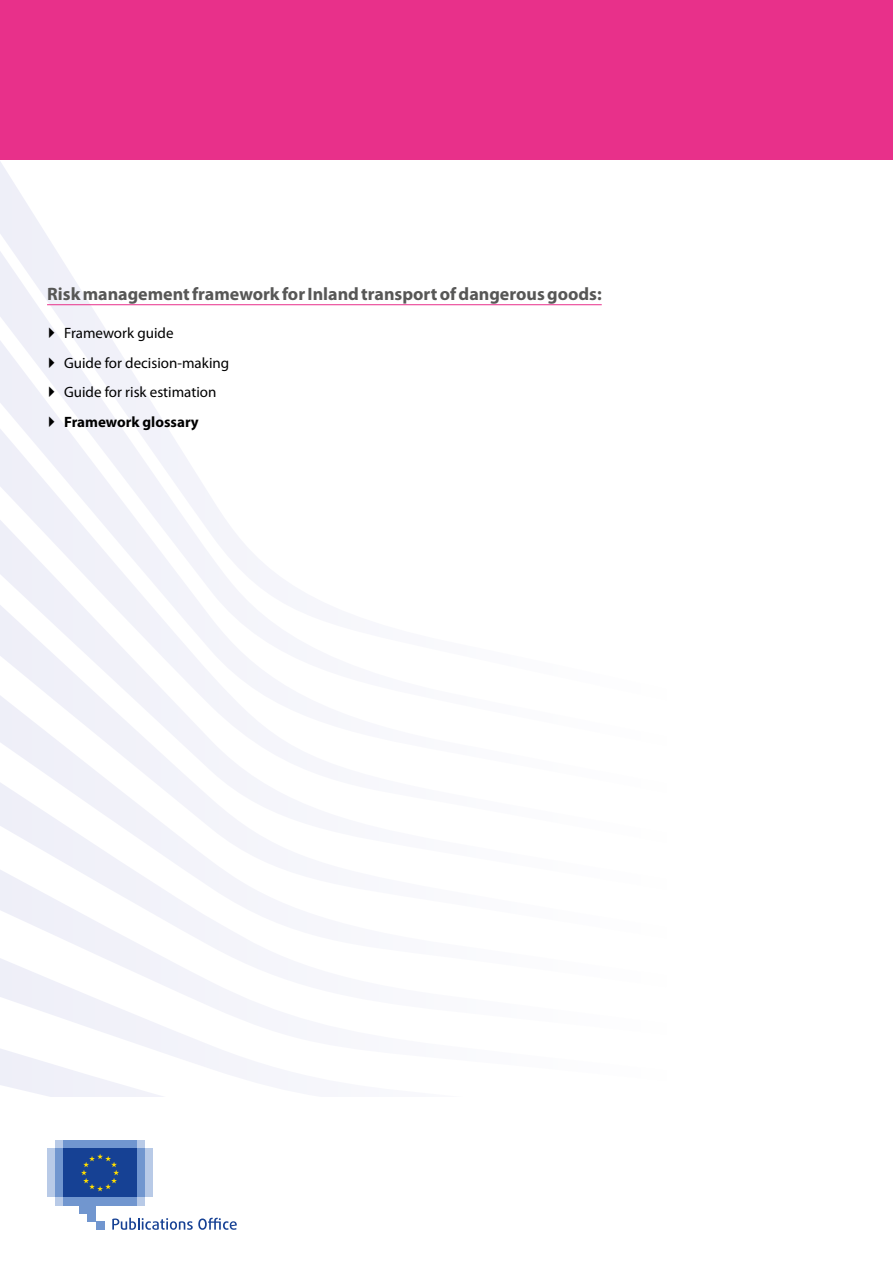
<style>
.page{position:relative;width:893px;height:1263px;background:#fff}
.page>*{position:absolute;margin:0;border:0;box-sizing:border-box;transform-origin:0 0}
.Title_of_graph_or_di{font:700 18px "Myriad Pro";color:#575756}
.t1{font:15px "Myriad Pro";color:#000}
.t2{font:700 15px "Myriad Pro";color:#000}
.s1{font-family:"EC Square Sans Pro"}
.s2{font-family:"EC Square Sans Pro";font-weight:400}
</style>
<div class="page">
<div style="left:0;top:0;width:893px;height:160px;background:#e8308a"></div>
<svg style="left:31px;top:843px;width:229px;height:9px;fill:#f4f5fa"></svg>
<svg style="left:0;top:852px;width:260px;height:93px"></svg>
<svg style="left:0;top:945px;width:260px;height:94px"></svg>
<svg style="left:0;top:1039px;width:260px;height:58px"></svg>
<svg style="left:0;top:205px;width:86px;height:94px;fill:#f0f0f9"></svg>
<svg style="left:0;top:299px;width:602px;height:93px"></svg>
<svg style="left:0;top:392px;width:260px;height:451px;fill:#f4f4fa"></svg>
<hr style="left:47px;top:304px;width:555px;height:1px;background:#e8308a">
<div style="left:55px;top:1197px;width:90px;height:8px;background:#b8cae7"></div>
<div style="left:55px;top:1140px;width:90px;height:8px;background:#b8cae7"></div>
<div style="left:63px;top:1140px;width:74px;height:8px;background:#7196cf"></div>
<div style="left:63px;top:1197px;width:74px;height:8px;background:#7196cf"></div>
<div style="left:137px;top:1148px;width:8px;height:49px;background:#7196cf"></div>
<div style="left:145px;top:1148px;width:8px;height:49px;background:#b8cae7"></div>
<div style="left:55px;top:1148px;width:8px;height:49px;background:#7196cf"></div>
<div style="left:47px;top:1148px;width:8px;height:49px;background:#b8cae7"></div>
<div style="left:80px;top:1197px;width:16px;height:16px;background:#7196cf"></div>
<div style="left:88px;top:1197px;width:8px;height:24px;background:#7196cf"></div>
<div style="left:96px;top:1221px;width:8px;height:8px;background:#7196cf"></div>
<div style="left:63px;top:1148px;width:74px;height:49px;background:#164194"></div>
<svg style="left:81px;top:1154px;width:38px;height:37px"></svg>
<svg style="left:112px;top:1218px;width:125px;height:12px"></svg>
<p class="Title_of_graph_or_di" style="left:47px;top:282px;width:556px">Risk management framework for Inland transport of dangerous goods:</p>
<p class="t1" style="left:47px;top:324px;width:128px"><span class="s1">▶</span> Framework guide</p>
<p class="t1" style="left:47px;top:353px;width:184px"><span class="s1">▶</span> Guide for decision-making</p>
<p class="t1" style="left:47px;top:383px;width:171px"><span class="s1">▶</span> Guide for risk estimation</p>
<p class="t2" style="left:47px;top:412px;width:153px"><span class="s2">▶</span> Framework glossary</p>
</div>
